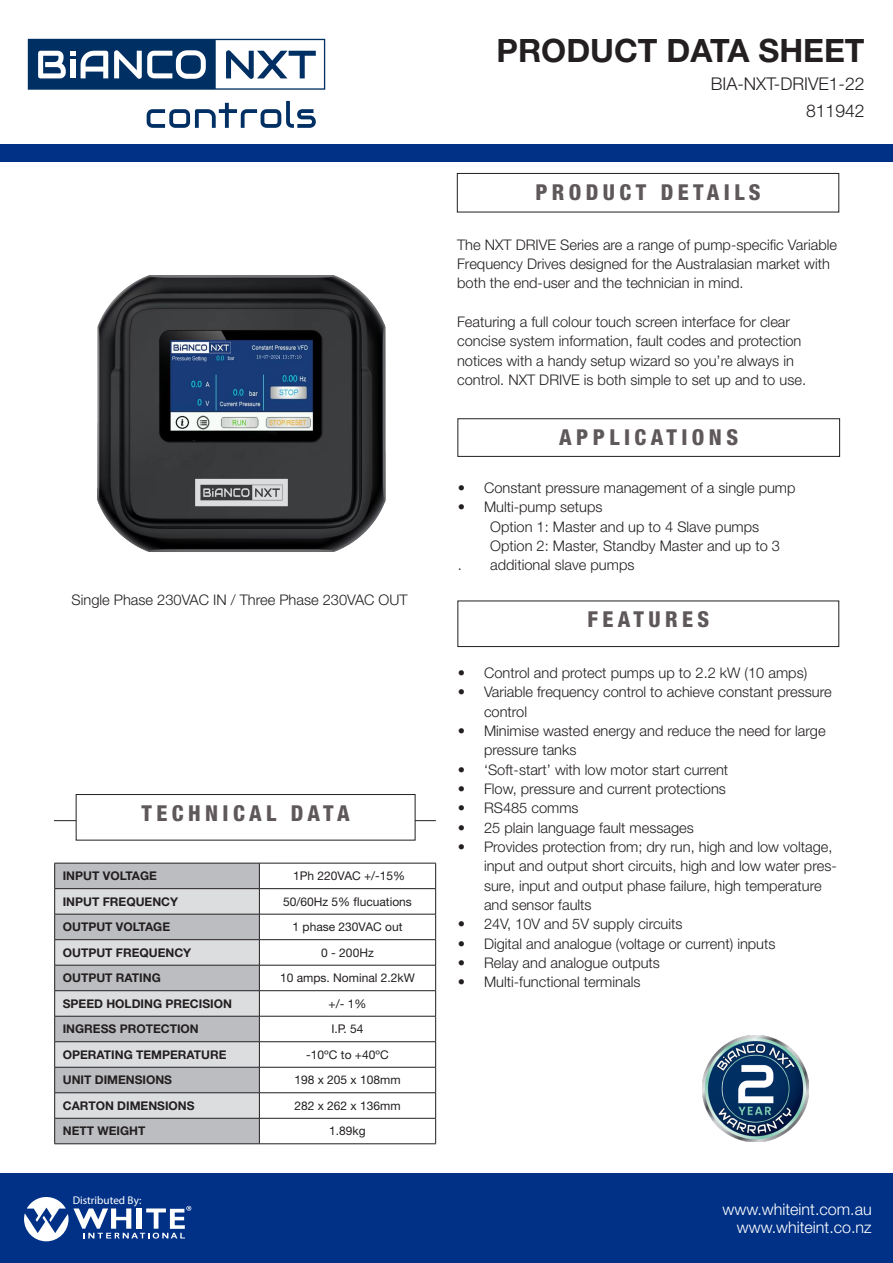
<style>
.page{position:relative;width:893px;height:1263px;background:#fff}
.page>*{position:absolute;margin:0;border:0;box-sizing:border-box;transform-origin:0 0}
.Body_Text{font:700 32.25px "Helvetica Neue LT Std";color:#231f20}
.Page_Section_Header{font:800 condensed 21.9px "Helvetica Neue LT Std";letter-spacing:.2em;color:#5f585a}
.Body_Text-2{font:300 17.55px "Helvetica Neue LT Std";color:#231f20}
.Body_Text-3{font:300 16.05px "Helvetica Neue LT Std";color:#fff}
.Body_Text-4{font:300 14.7px/19.4px "Helvetica Neue LT Std";color:#231f20}
.Bottom_Column_Header{font:700 12px "Helvetica Neue LT Std";color:#231f20}
.Bottom_Column_Header-2{font:12px "Helvetica Neue LT Std";color:#231f20}
.t1{font:11.1px "Myriad Pro";color:#fff}
</style>
<div class="page">
<div style="left:0;top:145px;width:893px;height:17px;background:#003186"></div>
<div style="left:0;top:1174px;width:893px;height:89px;background:#003186"></div>
<svg style="left:24px;top:1197px;width:167px;height:44px"></svg>
<div style="left:457px;top:173px;width:382px;height:39px;border:1px solid #231f20"></div>
<svg style="left:28px;top:39px;width:297px;height:51px"></svg>
<svg style="left:147px;top:101px;width:169px;height:27px"></svg>
<hr style="left:54px;top:820px;width:382px;height:1px;background:#231f20">
<img style="left:97px;top:275px;width:289px;height:277px">
<div style="left:458px;top:419px;width:382px;height:38px;border:1px solid #231f20"></div>
<div style="left:458px;top:601px;width:381px;height:46px;border:1px solid #231f20"></div>
<div style="left:76px;top:794px;width:339px;height:46px;background:#fff"></div>
<div style="left:76px;top:794px;width:339px;height:46px;border:1px solid #231f20"></div>
<div style="left:55px;top:864px;width:204px;height:279px;background:#bcbdc0"></div>
<svg style="left:260px;top:889px;width:175px;height:229px"></svg>
<svg style="left:55px;top:889px;width:204px;height:229px;background:#cbcccf"></svg>
<hr style="left:54px;top:863px;width:205px;height:1px;background:#231f20">
<hr style="left:259px;top:863px;width:177px;height:1px;background:#231f20">
<hr style="left:54px;top:888px;width:205px;height:1px;background:#231f20">
<hr style="left:259px;top:888px;width:177px;height:1px;background:#231f20">
<hr style="left:54px;top:914px;width:205px;height:1px;background:#231f20">
<hr style="left:259px;top:914px;width:177px;height:1px;background:#231f20">
<hr style="left:54px;top:939px;width:205px;height:1px;background:#231f20">
<hr style="left:259px;top:939px;width:177px;height:1px;background:#231f20">
<hr style="left:54px;top:965px;width:205px;height:1px;background:#231f20">
<hr style="left:259px;top:965px;width:177px;height:1px;background:#231f20">
<hr style="left:54px;top:990px;width:205px;height:1px;background:#231f20">
<hr style="left:259px;top:990px;width:177px;height:1px;background:#231f20">
<hr style="left:54px;top:1016px;width:205px;height:1px;background:#231f20">
<hr style="left:259px;top:1016px;width:177px;height:1px;background:#231f20">
<hr style="left:54px;top:1041px;width:205px;height:1px;background:#231f20">
<hr style="left:259px;top:1041px;width:177px;height:1px;background:#231f20">
<hr style="left:54px;top:1067px;width:205px;height:1px;background:#231f20">
<hr style="left:259px;top:1067px;width:177px;height:1px;background:#231f20">
<hr style="left:54px;top:1092px;width:205px;height:1px;background:#231f20">
<hr style="left:259px;top:1092px;width:177px;height:1px;background:#231f20">
<hr style="left:54px;top:1118px;width:205px;height:1px;background:#231f20">
<svg style="left:54px;top:863px;width:1px;height:280px"></svg>
<hr style="left:259px;top:1118px;width:177px;height:1px;background:#231f20">
<svg style="left:259px;top:863px;width:1px;height:280px"></svg>
<svg style="left:435px;top:863px;width:1px;height:280px"></svg>
<hr style="left:54px;top:1143px;width:205px;height:1px;background:#231f20">
<hr style="left:259px;top:1143px;width:177px;height:1px;background:#231f20">
<img style="left:702px;top:1036px;width:106px;height:106px">
<p class="Body_Text-4" style="left:72px;top:590px;width:338px">Single Phase 230VAC IN / Three Phase 230VAC OUT</p>
<p class="Page_Section_Header" style="left:142px;top:799px;width:209px">TECHNICAL DATA</p>
<p class="Bottom_Column_Header" style="left:63px;top:868px;width:96px">INPUT VOLTAGE</p>
<p class="Bottom_Column_Header-2" style="left:293px;top:869px;width:114px">1Ph 220VAC +/-15%</p>
<p class="Bottom_Column_Header" style="left:63px;top:894px;width:117px">INPUT FREQUENCY</p>
<p class="Bottom_Column_Header-2" style="left:283px;top:894px;width:130px">50/60Hz 5% flucuations</p>
<p class="Bottom_Column_Header" style="left:63px;top:919px;width:109px">OUTPUT VOLTAGE</p>
<p class="Bottom_Column_Header-2" style="left:293px;top:920px;width:111px">1 phase 230VAC out</p>
<p class="Bottom_Column_Header" style="left:63px;top:945px;width:130px">OUTPUT FREQUENCY</p>
<p class="Bottom_Column_Header-2" style="left:321px;top:945px;width:54px">0 - 200Hz</p>
<p class="Bottom_Column_Header" style="left:63px;top:970px;width:99px">OUTPUT RATING</p>
<p class="Bottom_Column_Header-2" style="left:280px;top:971px;width:136px">10 amps. Nominal 2.2kW</p>
<p class="Bottom_Column_Header" style="left:63px;top:996px;width:171px">SPEED HOLDING PRECISION</p>
<p class="Bottom_Column_Header-2" style="left:329px;top:996px;width:39px">+/- 1%</p>
<p class="Bottom_Column_Header" style="left:63px;top:1021px;width:137px">INGRESS PROTECTION</p>
<p class="Bottom_Column_Header-2" style="left:331px;top:1022px;width:34px">I.P. 54</p>
<p class="Bottom_Column_Header" style="left:63px;top:1047px;width:165px">OPERATING TEMPERATURE</p>
<p class="Bottom_Column_Header-2" style="left:306px;top:1047px;width:84px">-10ºC to +40ºC</p>
<p class="Bottom_Column_Header" style="left:63px;top:1072px;width:111px">UNIT DIMENSIONS</p>
<p class="Bottom_Column_Header-2" style="left:294px;top:1073px;width:108px">198 x 205 x 108mm</p>
<p class="Bottom_Column_Header" style="left:63px;top:1098px;width:133px">CARTON DIMENSIONS</p>
<p class="Bottom_Column_Header-2" style="left:294px;top:1098px;width:108px">282 x 262 x 136mm</p>
<p class="Bottom_Column_Header" style="left:63px;top:1123px;width:84px">NETT WEIGHT</p>
<p class="Bottom_Column_Header-2" style="left:329px;top:1124px;width:38px">1.89kg</p>
<p class="t1" style="left:73px;top:1193px;width:70px">Distributed By:</p>
<p class="Body_Text" style="left:497px;top:30px;width:370px">PRODUCT DATA SHEET</p>
<p class="Body_Text-2" style="left:711px;top:73px;width:155px">BIA-NXT-DRIVE1-22</p>
<p class="Body_Text-2" style="left:806px;top:100px;width:60px">811942</p>
<p class="Page_Section_Header" style="left:535px;top:178px;width:227px">PRODUCT DETAILS</p>
<p class="Body_Text-4" style="left:457px;top:235px;width:381px">The NXT DRIVE Series are a range of pump-specific Variable<br>Frequency Drives designed for the Australasian market with both the end-user and the technician in mind.</p>
<p class="Body_Text-4" style="left:457px;top:312px;width:350px">Featuring a full colour touch screen interface for clear concise system information, fault codes and protection notices with a handy setup wizard so you’re always in control. NXT DRIVE is both simple to set up and to use.</p>
<p class="Page_Section_Header" style="left:559px;top:423px;width:180px">APPLICATIONS</p>
<p class="Body_Text-4" style="left:458px;top:478px;width:339px">• Constant pressure management of a single pump</p>
<p class="Body_Text-4" style="left:458px;top:497px;width:146px">• Multi-pump setups</p>
<p class="Body_Text-4" style="left:490px;top:516px;width:270px">Option 1: Master and up to 4 Slave pumps</p>
<p class="Body_Text-4" style="left:490px;top:536px;width:291px">Option 2: Master, Standby Master and up to 3</p>
<p class="Body_Text-4" style="left:458px;top:555px;width:6px">.</p>
<p class="Body_Text-4" style="left:490px;top:555px;width:146px">additional slave pumps</p>
<p class="Page_Section_Header" style="left:587px;top:606px;width:123px">FEATURES</p>
<p class="Body_Text-4" style="left:458px;top:663px;width:351px">• Control and protect pumps up to 2.2 kW (10 amps)</p>
<p class="Body_Text-4" style="left:484px;top:682px;width:349px;text-indent:-26px">• Variable frequency control to achieve constant pressure control</p>
<p class="Body_Text-4" style="left:484px;top:721px;width:343px;text-indent:-26px">• Minimise wasted energy and reduce the need for large pressure tanks</p>
<p class="Body_Text-4" style="left:458px;top:759px;width:272px">• ‘Soft-start’ with low motor start current</p>
<p class="Body_Text-4" style="left:458px;top:779px;width:270px">• Flow, pressure and current protections</p>
<p class="Body_Text-4" style="left:458px;top:798px;width:122px">• RS485 comms</p>
<p class="Body_Text-4" style="left:458px;top:817px;width:238px">• 25 plain language fault messages</p>
<p class="Body_Text-4" style="left:484px;top:837px;width:354px;text-indent:-26px">• Provides protection from; dry run, high and low voltage, input and output short circuits, high and low water pres&shy;sure, input and output phase failure, high temperature and sensor faults</p>
<p class="Body_Text-4" style="left:458px;top:914px;width:226px">• 24V, 10V and 5V supply circuits</p>
<p class="Body_Text-4" style="left:458px;top:933px;width:319px">• Digital and analogue (voltage or current) inputs</p>
<p class="Body_Text-4" style="left:458px;top:953px;width:204px">• Relay and analogue outputs</p>
<p class="Body_Text-4" style="left:458px;top:972px;width:184px">• Multi-functional terminals</p>
<p class="Body_Text-3" style="left:723px;top:1200px;width:151px">www.whiteint.com.au</p>
<p class="Body_Text-3" style="left:737px;top:1217px;width:136px">www.whiteint.co.nz</p>
</div>
